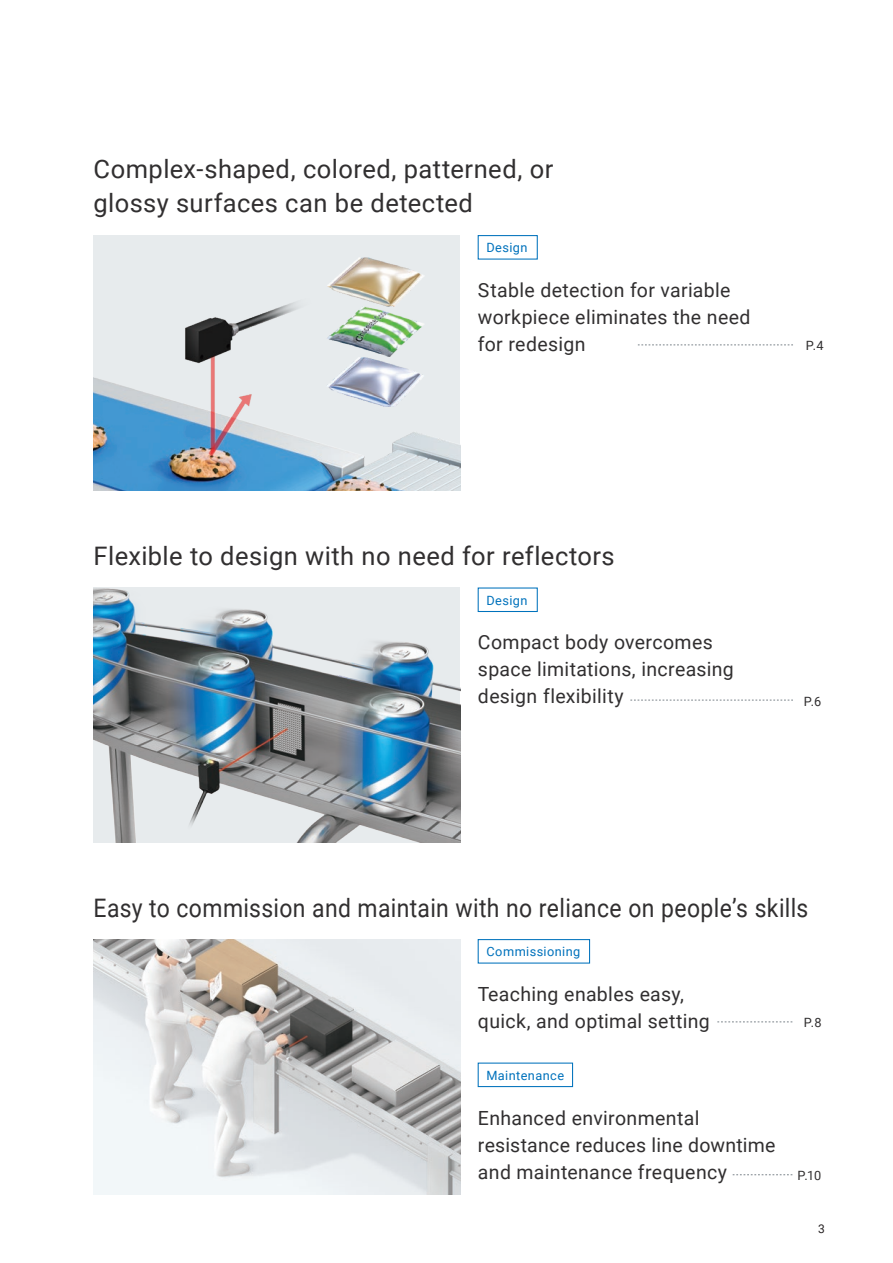
<style>
.page{position:relative;width:893px;height:1263px;background:#fff}
.page>*{position:absolute;margin:0;border:0;box-sizing:border-box;transform-origin:0 0}
.t1{font:25.5px/34.5px "Roboto";letter-spacing:.015em;color:#312f30}
.t2{font:25.5px "Roboto";letter-spacing:.015em;color:#312f30;scale:.9 1}
.t3{font:19.5px/27px "Roboto";letter-spacing:.015em;color:#312f30}
.t4{font:12.75px "Roboto";letter-spacing:.03em;color:#0072bc}
.t5{font:12.75px "Roboto";color:#312f30}
.t6{font:12px "Roboto";color:#231f20}
</style>
<div class="page">
<img style="left:94px;top:940px;width:366px;height:255px">
<img style="left:94px;top:588px;width:366px;height:255px">
<div style="left:94px;top:235px;width:366px;height:255px;background:#e7ebed"></div>
<img style="left:94px;top:302px;width:366px;height:188px">
<img style="left:327px;top:257px;width:97px;height:149px">
<svg style="left:638px;top:345px;width:155px;height:1px"></svg>
<svg style="left:630px;top:700px;width:163px;height:1px"></svg>
<svg style="left:717px;top:1022px;width:75px;height:1px"></svg>
<svg style="left:733px;top:1174px;width:59px;height:1px"></svg>
<div style="left:478px;top:235px;width:60px;height:25px;border:1px solid #0072bc"></div>
<div style="left:478px;top:587px;width:60px;height:25px;border:1px solid #0072bc"></div>
<div style="left:478px;top:939px;width:112px;height:24px;border:1px solid #0072bc"></div>
<div style="left:478px;top:1062px;width:95px;height:25px;border:1px solid #0072bc"></div>
<h1 class="t1" style="left:94px;top:151px;width:461px">Complex-shaped, colored, patterned, or glossy surfaces can be detected</h1>
<p class="t4" style="left:486px;top:239px;width:43px">Design</p>
<p class="t3" style="left:478px;top:276px;width:274px">Stable detection for variable workpiece eliminates the need for redesign</p>
<p class="t5" style="left:806px;top:337px;width:19px">P.4</p>
<h1 class="t1" style="left:94px;top:537px;width:523px">Flexible to design with no need for reflectors</h1>
<p class="t4" style="left:486px;top:591px;width:43px">Design</p>
<p class="t3" style="left:478px;top:627px;width:257px">Compact body overcomes space limitations, increasing design flexibility</p>
<p class="t5" style="left:804px;top:692px;width:19px">P.6</p>
<h1 class="t2" style="left:94px;top:890px;width:796px">Easy to commission and maintain with no reliance on people’s skills</h1>
<p class="t4" style="left:486px;top:943px;width:95px">Commissioning</p>
<p class="t3" style="left:478px;top:980px;width:233px">Teaching enables easy, quick, and optimal setting</p>
<p class="t4" style="left:486px;top:1066px;width:79px">Maintenance</p>
<p class="t3" style="left:478px;top:1103px;width:299px">Enhanced environmental resistance reduces line downtime and maintenance frequency</p>
<p class="t5" style="left:804px;top:1014px;width:19px">P.8</p>
<p class="t5" style="left:797px;top:1167px;width:25px">P.10</p>
<p class="t6" style="left:818px;top:1220px;width:8px">3</p>
</div>
